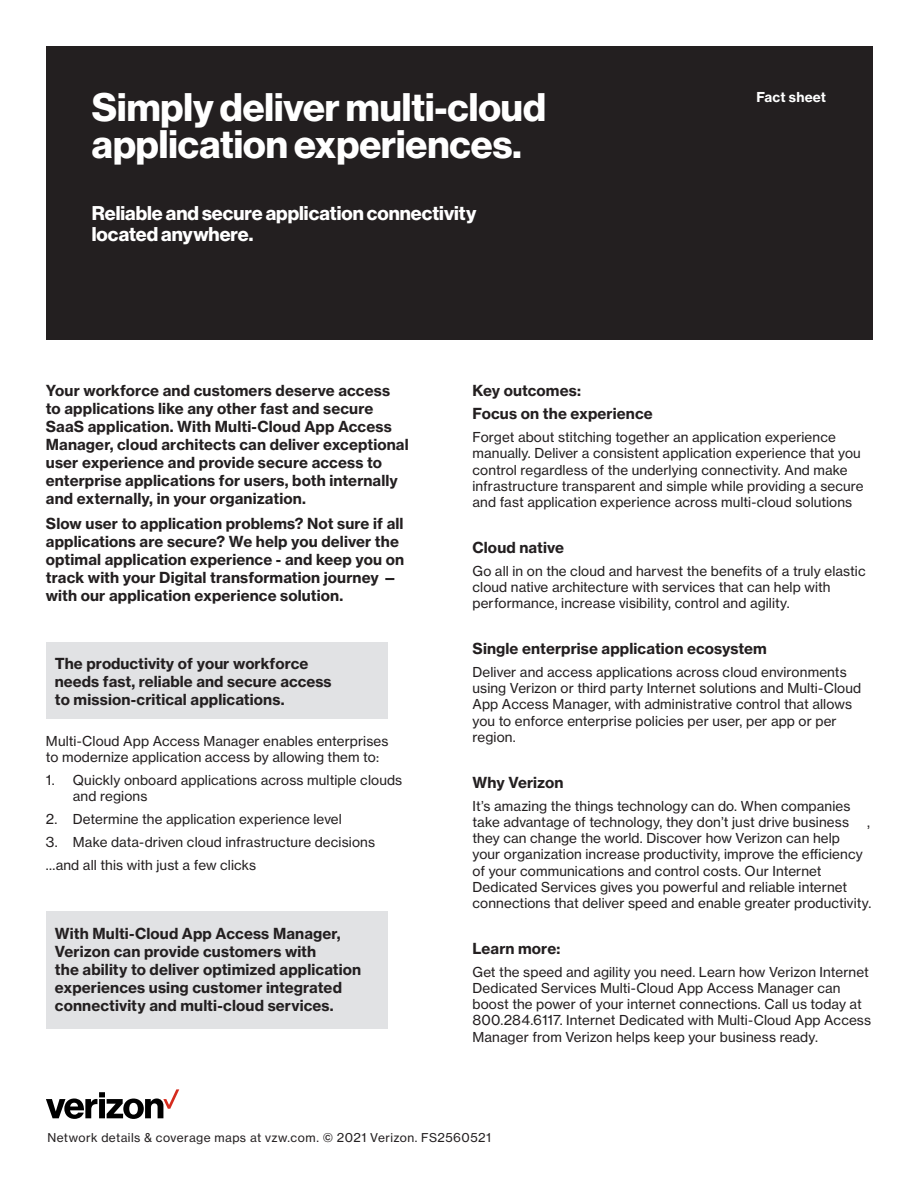
<style>
.page{position:relative;width:918px;height:1188px;background:#fff}
.page>*{position:absolute;margin:0;border:0;box-sizing:border-box;transform-origin:0 0}
._18_RB_Title_Headlin{font:700 39px/37px "Verizon NHGDS";color:#fff}
._18_RB_Title_Subhead{font:700 19.5px/21px "Verizon NHGDS";color:#fff}
._18_RB_Body_Intro_Te{font:700 15px/18px "Verizon NHGTX";letter-spacing:.01em;color:#231f20}
._18_RB_Call_Out_Text{font:700 15px/18px "Verizon NHGTX";letter-spacing:.005em;color:#231f20}
._18_RB_Body_Text{font:700 15px "Verizon NHGTX";letter-spacing:.01em;color:#231f20}
._18_RB_Body_Text-2{font:13.5px/16.2px "Verizon NHGTX";letter-spacing:.01em;color:#231f20}
._18_RB_Title_Doc_Typ{font:13.5px "N Haas Grotesk TX Std 75 Bd";letter-spacing:.01em;color:#fff}
._18_RB_Legal_W_Footn{font:12px "Verizon NHGTX";letter-spacing:.035em;color:#231f20}
</style>
<div class="page">
<div style="left:46px;top:46px;width:826px;height:293px;background:#231f20"></div>
<svg style="left:46px;top:1089px;width:133px;height:30px"></svg>
<div style="left:46px;top:643px;width:342px;height:76px;background:#e1e2e4"></div>
<div style="left:46px;top:912px;width:342px;height:117px;background:#e1e2e4"></div>
<p class="_18_RB_Title_Headlin" style="left:92px;top:88px;width:456px">Simply deliver multi-cloud application experiences.</p>
<p class="_18_RB_Title_Doc_Typ" style="left:756px;top:89px;width:71px">Fact sheet</p>
<p class="_18_RB_Title_Subhead" style="left:92px;top:202px;width:386px">Reliable and secure application connectivity located anywhere.</p>
<p class="_18_RB_Body_Intro_Te" style="left:46px;top:381px;width:364px">Your workforce and customers deserve access to applications like any other fast and secure SaaS application. With Multi-Cloud App Access Manager, cloud architects can deliver exceptional user experience and provide secure access to enterprise applications for users, both internally and externally, in your organization.</p>
<p class="_18_RB_Body_Intro_Te" style="left:46px;top:514px;width:360px">Slow user to application problems? Not sure if all applications are secure? We help you deliver the optimal application experience - and keep you on track with your Digital transformation journey — with our application experience solution.</p>
<p class="_18_RB_Call_Out_Text" style="left:55px;top:654px;width:278px">The productivity of your workforce needs fast, reliable and secure access to mission-critical applications.</p>
<p class="_18_RB_Body_Text-2" style="left:46px;top:733px;width:344px">Multi-Cloud App Access Manager enables enterprises to modernize application access by allowing them to:</p>
<p class="_18_RB_Body_Text-2" style="left:73px;top:772px;width:331px;text-indent:-27px">1. Quickly onboard applications across multiple clouds and regions</p>
<p class="_18_RB_Body_Text-2" style="left:46px;top:811px;width:298px">2. Determine the application experience level</p>
<p class="_18_RB_Body_Text-2" style="left:46px;top:834px;width:331px">3. Make data-driven cloud infrastructure decisions</p>
<p class="_18_RB_Body_Text-2" style="left:46px;top:857px;width:212px">...and all this with just a few clicks</p>
<p class="_18_RB_Call_Out_Text" style="left:55px;top:924px;width:308px">With Multi-Cloud App Access Manager, Verizon can provide customers with<br>the ability to deliver optimized application experiences using customer integrated connectivity and multi-cloud services.</p>
<p class="_18_RB_Body_Text" style="left:472px;top:381px;width:110px">Key outcomes:</p>
<p class="_18_RB_Body_Text" style="left:472px;top:404px;width:182px">Focus on the experience</p>
<p class="_18_RB_Body_Text-2" style="left:472px;top:429px;width:393px">Forget about stitching together an application experience manually. Deliver a consistent application experience that you control regardless of the underlying connectivity. And make infrastructure transparent and simple while providing a secure and fast application experience across multi-cloud solutions</p>
<p class="_18_RB_Body_Text" style="left:472px;top:538px;width:93px">Cloud native</p>
<p class="_18_RB_Body_Text-2" style="left:472px;top:563px;width:395px">Go all in on the cloud and harvest the benefits of a truly elastic cloud native architecture with services that can help with performance, increase visibility, control and agility.</p>
<p class="_18_RB_Body_Text" style="left:472px;top:639px;width:296px">Single enterprise application ecosystem</p>
<p class="_18_RB_Body_Text-2" style="left:472px;top:664px;width:390px">Deliver and access applications across cloud environments using Verizon or third party Internet solutions and Multi-Cloud App Access Manager, with administrative control that allows you to enforce enterprise policies per user, per app or per region.</p>
<p class="_18_RB_Body_Text" style="left:472px;top:773px;width:93px">Why Verizon</p>
<p class="_18_RB_Body_Text-2" style="left:472px;top:797px;width:379px">It’s amazing the things technology can do. When companies take advantage of technology, they don’t just drive business</p>
<p class="_18_RB_Body_Text-2" style="left:867px;top:814px;width:4px">,</p>
<p class="_18_RB_Body_Text-2" style="left:472px;top:830px;width:400px">they can change the world. Discover how Verizon can help<br>your organization increase productivity, improve the efficiency of your communications and control costs. Our Internet Dedicated Services gives you powerful and reliable internet connections that deliver speed and enable greater productivity.</p>
<p class="_18_RB_Body_Text" style="left:472px;top:939px;width:89px">Learn more:</p>
<p class="_18_RB_Body_Text-2" style="left:472px;top:964px;width:400px">Get the speed and agility you need. Learn how Verizon Internet Dedicated Services Multi-Cloud App Access Manager can boost the power of your internet connections. Call us today at 800.284.6117. Internet Dedicated with Multi-Cloud App Access Manager from Verizon helps keep your business ready.</p>
<p class="_18_RB_Legal_W_Footn" style="left:47px;top:1130px;width:445px">Network details &amp; coverage maps at vzw.com. © 2021 Verizon. FS2560521</p>
</div>
